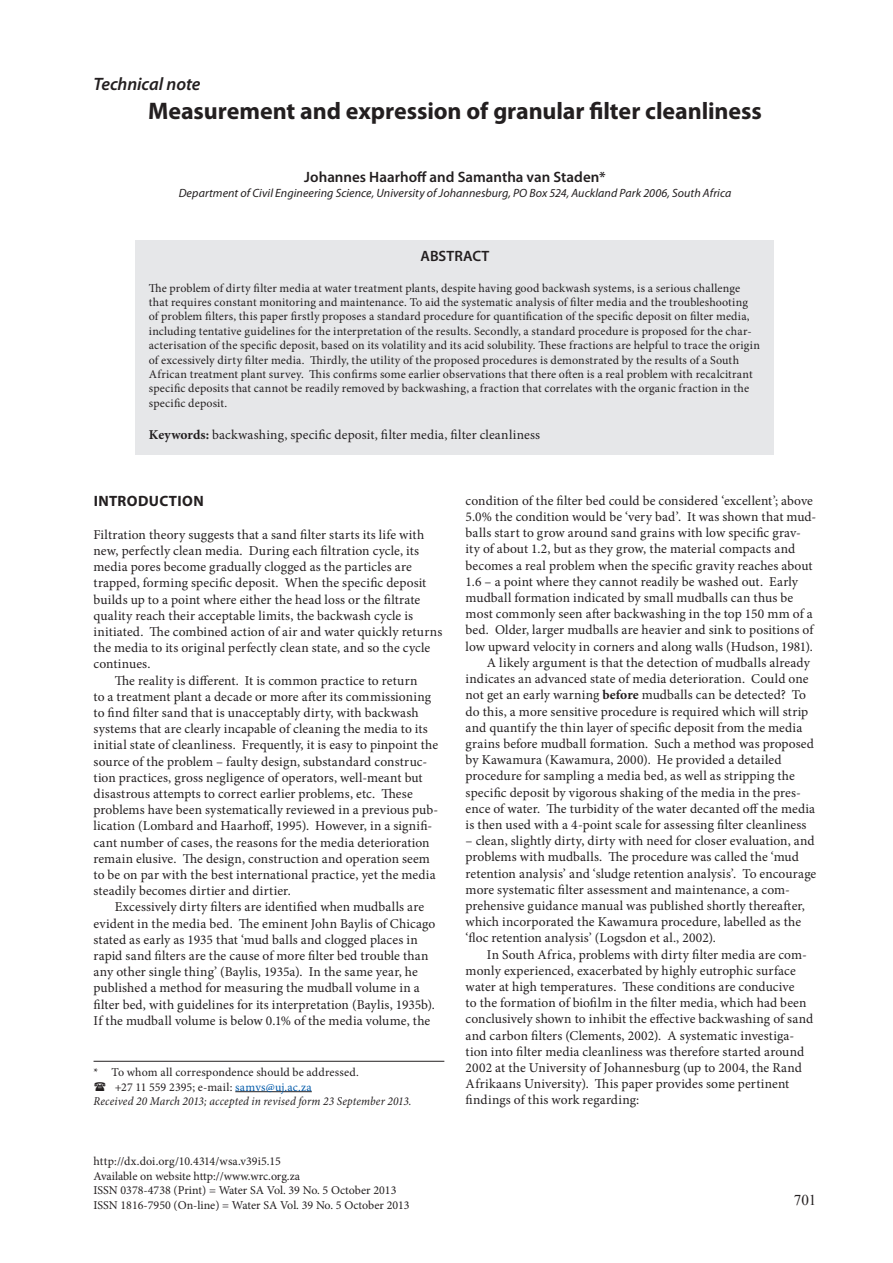
<style>
.page{position:relative;width:893px;height:1263px;background:#fff}
.page>*{position:absolute;margin:0;border:0;box-sizing:border-box;transform-origin:0 0}
.Headline{font:700 24px "Myriad Pro";letter-spacing:-.005em;color:#231f20}
.Table_heading_2{font:italic 600 18px "Myriad Pro";letter-spacing:-.005em;color:#231f20}
.Author{font:600 15px "Myriad Pro";color:#231f20}
.Subhead_1{font:700 15px "Myriad Pro";letter-spacing:.025em;color:#231f20}
.t1{font:15px "Times New Roman";color:#231f20}
.Body_Text{font:13.5px/16.2px "Minion Pro";letter-spacing:.005em;color:#231f20}
.Body_text_no_indent{font:13.5px/16.2px "Minion Pro";letter-spacing:.01em;color:#231f20}
.Keywords{font:13.5px "Minion Pro";letter-spacing:.01em;color:#231f20}
.Abstract{font:12px/14.4px "Minion Pro";letter-spacing:.01em;color:#231f20}
.Body_text_2{font:12px "Minion Pro";letter-spacing:.01em;color:#231f20}
.Address{font:italic 12px "Myriad Pro";letter-spacing:.005em;color:#231f20}
.Body_text_2-2{font:italic 12px "Minion Pro";letter-spacing:.015em;color:#231f20;scale:.95 1}
.s1{font-weight:700}
.s2{color:#015aaa}
</style>
<div class="page">
<div style="left:135px;top:240px;width:638px;height:215px;background:#e6e7e9"></div>
<hr style="left:235px;top:1091px;width:77px;height:1px;background:#231f20">
<hr style="left:94px;top:1061px;width:350px;height:1px;background:#231f20">
<p class="Table_heading_2" style="left:94px;top:73px;width:108px">Technical note</p>
<p class="Headline" style="left:148px;top:95px;width:615px">Measurement and expression of granular filter cleanliness</p>
<p class="Author" style="left:304px;top:168px;width:303px">Johannes Haarhoff and Samantha van Staden*</p>
<p class="Address" style="left:179px;top:186px;width:554px">Department of Civil Engineering Science, University of Johannesburg, PO Box 524, Auckland Park 2006, South Africa</p>
<p class="Author" style="left:420px;top:246px;width:70px">ABSTRACT</p>
<p class="Abstract" style="left:149px;top:281px;width:613px">The problem of dirty filter media at water treatment plants, despite having good backwash systems, is a serious challenge that requires constant monitoring and maintenance. To aid the systematic analysis of filter media and the troubleshooting of problem filters, this paper firstly proposes a standard procedure for quantification of the specific deposit on filter media, including tentative guidelines for the interpretation of the results. Secondly, a standard procedure is proposed for the char&shy;acterisation of the specific deposit, based on its volatility and its acid solubility. These fractions are helpful to trace the origin of excessively dirty filter media. Thirdly, the utility of the proposed procedures is demonstrated by the results of a South African treatment plant survey. This confirms some earlier observations that there often is a real problem with recalcitrant specific deposits that cannot be readily removed by backwashing, a fraction that correlates with the organic fraction in the specific deposit.</p>
<p class="Keywords" style="left:149px;top:426px;width:393px"><span class="s1">Keywords:</span> backwashing, specific deposit, filter media, filter cleanliness</p>
<p class="Subhead_1" style="left:94px;top:491px;width:112px">INTRODUCTION</p>
<p class="Body_text_no_indent" style="left:94px;top:526px;width:350px">Filtration theory suggests that a sand filter starts its life with new, perfectly clean media. During each filtration cycle, its media pores become gradually clogged as the particles are trapped, forming specific deposit. When the specific deposit builds up to a point where either the head loss or the filtrate quality reach their acceptable limits, the backwash cycle is initiated. The combined action of air and water quickly returns the media to its original perfectly clean state, and so the cycle continues.</p>
<p class="Body_Text" style="left:94px;top:672px;width:346px;text-indent:21px">The reality is different. It is common practice to return<br>to a treatment plant a decade or more after its commissioning to find filter sand that is unacceptably dirty, with backwash systems that are clearly incapable of cleaning the media to its initial state of cleanliness. Frequently, it is easy to pinpoint the source of the problem – faulty design, substandard construc&shy;tion practices, gross negligence of operators, well-meant but disastrous attempts to correct earlier problems, etc. These problems have been systematically reviewed in a previous pub&shy;lication (Lombard and Haarhoff, 1995). However, in a signifi&shy;cant number of cases, the reasons for the media deterioration remain elusive. The design, construction and operation seem to be on par with the best international practice, yet the media steadily becomes dirtier and dirtier.</p>
<p class="Body_Text" style="left:94px;top:899px;width:343px;text-indent:21px">Excessively dirty filters are identified when mudballs are evident in the media bed. The eminent John Baylis of Chicago stated as early as 1935 that ‘mud balls and clogged places in rapid sand filters are the cause of more filter bed trouble than any other single thing’ (Baylis, 1935a). In the same year, he published a method for measuring the mudball volume in a filter bed, with guidelines for its interpretation (Baylis, 1935b).<br>If the mudball volume is below 0.1% of the media volume, the</p>
<p class="Body_text_2" style="left:94px;top:1064px;width:267px">* To whom all correspondence should be addressed.</p>
<p class="Body_text_2" style="left:115px;top:1079px;width:198px">+27 11 559 2395; e-mail: <span class="s2">samvs@uj.ac.za</span></p>
<p class="Body_text_2-2" style="left:94px;top:1093px;width:336px">Received 20 March 2013; accepted in revised form 23 September 2013.</p>
<p class="Body_Text" style="left:466px;top:492px;width:352px">condition of the filter bed could be considered ‘excellent’; above 5.0% the condition would be ‘very bad’. It was shown that mud&shy;balls start to grow around sand grains with low specific grav&shy;ity of about 1.2, but as they grow, the material compacts and becomes a real problem when the specific gravity reaches about 1.6 – a point where they cannot readily be washed out. Early mudball formation indicated by small mudballs can thus be most commonly seen after backwashing in the top 150 mm of a bed. Older, larger mudballs are heavier and sink to positions of low upward velocity in corners and along walls (Hudson, 1981).</p>
<p class="Body_Text" style="left:466px;top:654px;width:351px;text-indent:21px">A likely argument is that the detection of mudballs already indicates an advanced state of media deterioration. Could one not get an early warning <span class="s1">before</span> mudballs can be detected? To do this, a more sensitive procedure is required which will strip and quantify the thin layer of specific deposit from the media grains before mudball formation. Such a method was proposed by Kawamura (Kawamura, 2000). He provided a detailed procedure for sampling a media bed, as well as stripping the specific deposit by vigorous shaking of the media in the pres&shy;ence of water. The turbidity of the water decanted off the media is then used with a 4-point scale for assessing filter cleanliness</p>
<p class="Body_Text" style="left:466px;top:833px;width:352px">– clean, slightly dirty, dirty with need for closer evaluation, and problems with mudballs. The procedure was called the ‘mud retention analysis’ and ‘sludge retention analysis’. To encourage more systematic filter assessment and maintenance, a com&shy;prehensive guidance manual was published shortly thereafter, which incorporated the Kawamura procedure, labelled as the ‘floc retention analysis’ (Logsdon et al., 2002).</p>
<p class="Body_Text" style="left:466px;top:946px;width:349px;text-indent:21px">In South Africa, problems with dirty filter media are com&shy;monly experienced, exacerbated by highly eutrophic surface water at high temperatures. These conditions are conducive<br>to the formation of biofilm in the filter media, which had been conclusively shown to inhibit the effective backwashing of sand and carbon filters (Clements, 2002). A systematic investiga&shy;tion into filter media cleanliness was therefore started around 2002 at the University of Johannesburg (up to 2004, the Rand Afrikaans University). This paper provides some pertinent findings of this work regarding:</p>
<p class="Body_text_2" style="left:94px;top:1153px;width:189px">http://dx.doi.org/10.4314/wsa.v39i5.15</p>
<p class="Abstract" style="left:94px;top:1169px;width:208px">Available on website http://www.wrc.org.za</p>
<p class="Abstract" style="left:94px;top:1183px;width:304px">ISSN 0378-4738 (Print) = Water SA Vol. 39 No. 5 October 2013</p>
<p class="Abstract" style="left:94px;top:1197px;width:318px">ISSN 1816-7950 (On-line) = Water SA Vol. 39 No. 5 October 2013</p>
<p class="t1" style="left:794px;top:1190px;width:24px">701</p>
</div>
